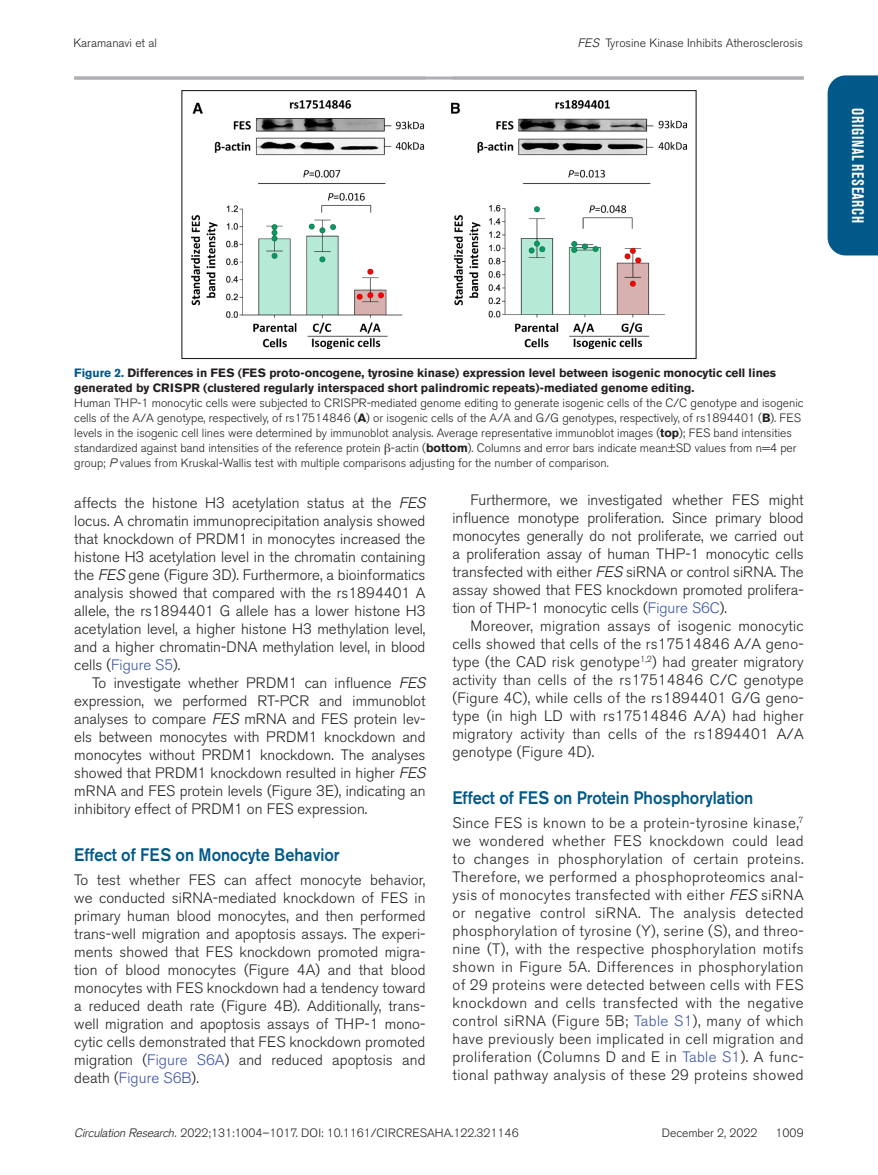
<style>
.page{position:relative;width:878px;height:1175px;background:#fff}
.page>*{position:absolute;margin:0;border:0;box-sizing:border-box;transform-origin:0 0}
.t1{font:500 18px "Akzidenz Grotesk BE";color:#01598a;scale:.9 1}
.t2{font:700 condensed 16.5px "Akzidenz Grotesk BE";color:#fff;scale:.9 1}
.t3{font:300 15px/18px "Akzidenz Grotesk BE";letter-spacing:.005em;color:#231f20;text-align:justify}
.t4{font:300 12px/15px "Akzidenz Grotesk BE";color:#231f20}
.t5{font:700 12px/15px "Akzidenz Grotesk BE";color:#231f20}
.s1{font-family:"Akzidenz Grotesk";font-style:italic}
.s2{color:#01598a}
.s3{font-weight:700}
.s4{font-family:"Gandhari Unicode";font-weight:400}
.s5{color:#3a53a3}
</style>
<div class="page">
<div style="left:827px;top:75px;width:51px;height:180px;background:#01598a"></div>
<hr style="left:74px;top:76px;width:729px;height:4px;background:#b9babe">
<svg style="left:181px;top:90px;width:516px;height:269px"></svg>
<p class="t4" style="left:74px;top:36px;width:85px">Karamanavi et al</p>
<p class="t4" style="left:578px;top:36px;width:226px"><span class="s1">FES</span> Tyrosine Kinase Inhibits Atherosclerosis</p>
<p class="t2" style="left:867px;top:108px;width:127px;rotate:90deg">Original Research</p>
<p class="t5" style="left:74px;top:365px;width:703px"><span class="s2">Figure 2.</span> Differences in FES (FES proto-oncogene, tyrosine kinase) expression level between isogenic monocytic cell lines generated by CRISPR (clustered regularly interspaced short palindromic repeats)-mediated genome editing.</p>
<p class="t4" style="left:74px;top:395px;width:730px">Human THP-1 monocytic cells were subjected to CRISPR-mediated genome editing to generate isogenic cells of the C/C genotype and isogenic cells of the A/A genotype, respectively, of rs17514846 (<span class="s3">A</span>) or isogenic cells of the A/A and G/G genotypes, respectively, of rs1894401 (<span class="s3">B</span>). FES levels in the isogenic cell lines were determined by immunoblot analysis. Average representative immunoblot images (<span class="s3">top</span>); FES band intensities standardized against band intensities of the reference protein <span class="s4">β</span>-actin (<span class="s3">bottom</span>). Columns and error bars indicate mean±SD values from n=4 per group; <span class="s1">P</span> values from Kruskal-Wallis test with multiple comparisons adjusting for the number of comparison.</p>
<p class="t3" style="left:74px;top:494px;width:353px">affects the histone H3 acetylation status at the <span class="s1">FES </span>locus. A chromatin immunoprecipitation analysis showed that knockdown of PRDM1 in monocytes increased the histone H3 acetylation level in the chromatin containing the <span class="s1">FES</span> gene (Figure 3D). Furthermore, a bioinformatics analysis showed that compared with the rs1894401 A allele, the rs1894401 G allele has a lower histone H3 acetylation level, a higher histone H3 methylation level, and a higher chromatin-DNA methylation level, in blood cells (<span class="s5">Figure S5</span>).</p>
<p class="t3" style="left:74px;top:674px;width:353px;text-indent:18px">To investigate whether PRDM1 can influence <span class="s1">FES </span>expression, we performed RT-PCR and immunoblot analyses to compare <span class="s1">FES</span> mRNA and FES protein lev&shy;els between monocytes with PRDM1 knockdown and monocytes without PRDM1 knockdown. The analyses showed that PRDM1 knockdown resulted in higher <span class="s1">FES </span>mRNA and FES protein levels (Figure 3E), indicating an inhibitory effect of PRDM1 on FES expression.</p>
<p class="t1" style="left:74px;top:843px;width:296px">Effect of FES on Monocyte Behavior</p>
<p class="t3" style="left:74px;top:870px;width:353px">To test whether FES can affect monocyte behavior, we conducted siRNA-mediated knockdown of FES in primary human blood monocytes, and then performed trans-well migration and apoptosis assays. The experi&shy;ments showed that FES knockdown promoted migra&shy;tion of blood monocytes (Figure 4A) and that blood monocytes with FES knockdown had a tendency toward a reduced death rate (Figure 4B). Additionally, trans&shy;well migration and apoptosis assays of THP-1 mono&shy;cytic cells demonstrated that FES knockdown promoted migration (<span class="s5">Figure S6A</span>) and reduced apoptosis and death (<span class="s5">Figure S6B</span>).</p>
<p class="t3" style="left:452px;top:491px;width:353px;text-indent:18px">Furthermore, we investigated whether FES might influence monotype proliferation. Since primary blood monocytes generally do not proliferate, we carried out a proliferation assay of human THP-1 monocytic cells transfected with either <span class="s1">FES</span> siRNA or control siRNA. The assay showed that FES knockdown promoted prolifera&shy;tion of THP-1 monocytic cells (<span class="s5">Figure S6C</span>).</p>
<p class="t3" style="left:452px;top:617px;width:353px;text-indent:18px">Moreover, migration assays of isogenic monocytic cells showed that cells of the rs17514846 A/A geno&shy;type (the CAD risk genotype<sup>1,2</sup>) had greater migratory activity than cells of the rs17514846 C/C genotype (Figure 4C), while cells of the rs1894401 G/G geno&shy;type (in high LD with rs17514846 A/A) had higher migratory activity than cells of the rs1894401 A/A genotype (Figure 4D).</p>
<p class="t1" style="left:452px;top:786px;width:336px">Effect of FES on Protein Phosphorylation</p>
<p class="t3" style="left:452px;top:814px;width:353px">Since FES is known to be a protein-tyrosine kinase,<sup>7 </sup>we wondered whether FES knockdown could lead to changes in phosphorylation of certain proteins.<br>Therefore, we performed a phosphoproteomics anal&shy;ysis of monocytes transfected with either <span class="s1">FES</span> siRNA or negative control siRNA. The analysis detected phosphorylation of tyrosine (Y), serine (S), and threo&shy;nine (T), with the respective phosphorylation motifs shown in Figure 5A. Differences in phosphorylation of 29 proteins were detected between cells with FES knockdown and cells transfected with the negative control siRNA (Figure 5B; <span class="s5">Table S1</span>), many of which have previously been implicated in cell migration and proliferation (Columns D and E in <span class="s5">Table S1</span>). A func&shy;tional pathway analysis of these 29 proteins showed</p>
<p class="t4" style="left:74px;top:1125px;width:446px"><span class="s1">Circulation Research.</span> 2022;131:1004–1017. DOI: 10.1161/CIRCRESAHA.122.321146</p>
<p class="t4" style="left:662px;top:1125px;width:97px">December 2, 2022</p>
<p class="t4" style="left:775px;top:1125px;width:30px">1009</p>
</div>
